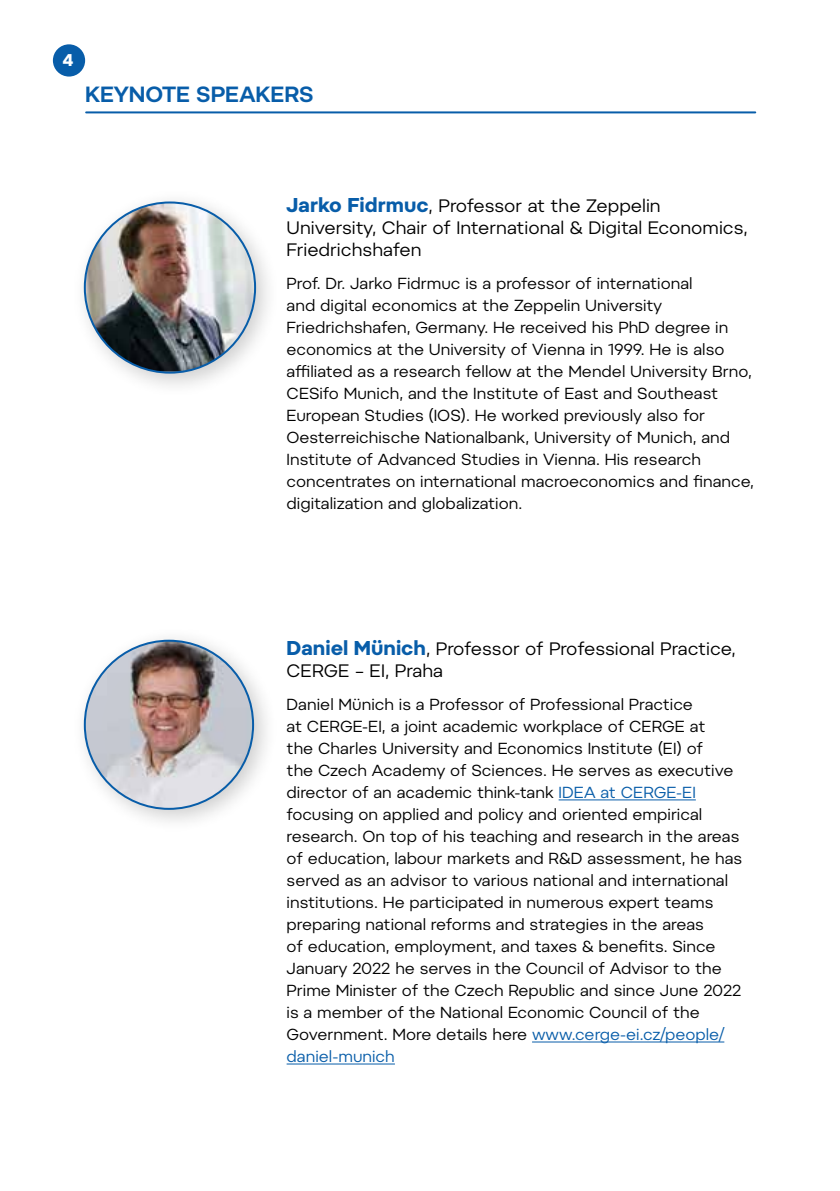
<style>
.page{position:relative;width:840px;height:1191px;background:#fff}
.page>*{position:absolute;margin:0;border:0;box-sizing:border-box;transform-origin:0 0}
.t1{font:600 22px "Pepi";color:#085da9}
.t2{font:18px/22px "Pepi";color:#000}
.t3{font:700 17px "Pepi";color:#fff}
.t4{font:16px/22px "Pepi";color:#000}
.s1{font-weight:700;font-size:20px;color:#085da9}
.s2{color:#085da9}
</style>
<div class="page">
<hr style="left:558px;top:799px;width:137px;height:1px;background:#085da9">
<hr style="left:531px;top:1041px;width:193px;height:1px;background:#085da9">
<hr style="left:286px;top:1063px;width:109px;height:1px;background:#085da9">
<div style="left:71px;top:627px;width:207px;height:207px;background:#000;opacity:.2"></div>
<img style="left:85px;top:640px;width:168px;height:169px;border-radius:84px">
<div style="left:71px;top:189px;width:209px;height:209px;background:#000;opacity:.2"></div>
<img style="left:85px;top:202px;width:170px;height:169px">
<div style="left:53px;top:44px;width:32px;height:33px;background:#085da9;border-radius:50%"></div>
<hr style="left:86px;top:111px;width:668px;height:2px;background:#085da9">
<p class="t3" style="left:62px;top:50px;width:13px">4</p>
<h1 class="t1" style="left:85px;top:81px;width:230px">KEYNOTE SPEAKERS</h1>
<p class="t2" style="left:286px;top:194px;width:462px"><span class="s1">Jarko Fidrmuc</span>, Professor at the Zeppelin<br>University, Chair of International &amp; Digital Economics,<br>Friedrichshafen</p>
<p class="t4" style="left:286px;top:272px;width:469px">Prof. Dr. Jarko Fidrmuc is a professor of international<br>and digital economics at the Zeppelin University Friedrichshafen, Germany. He received his PhD degree in economics at the University of Vienna in 1999. He is also affiliated as a research fellow at the Mendel University Brno, CESifo Munich, and the Institute of East and Southeast European Studies (IOS). He worked previously also for Oesterreichische Nationalbank, University of Munich, and Institute of Advanced Studies in Vienna. His research concentrates on international macroeconomics and finance, digitalization and globalization.</p>
<p class="t2" style="left:286px;top:637px;width:450px"><span class="s1">Daniel Münich</span>, Professor of Professional Practice,<br>CERGE – EI, Praha</p>
<p class="t4" style="left:286px;top:693px;width:457px">Daniel Münich is a Professor of Professional Practice<br>at CERGE‑EI, a joint academic workplace of CERGE at<br>the Charles University and Economics Institute (EI) of<br>the Czech Academy of Sciences. He serves as executive director of an academic think‑tank <span class="s2">IDEA at CERGE‑EI </span>focusing on applied and policy and oriented empirical research. On top of his teaching and research in the areas of education, labour markets and R&amp;D assessment, he has served as an advisor to various national and international institutions. He participated in numerous expert teams preparing national reforms and strategies in the areas<br>of education, employment, and taxes &amp; benefits. Since January 2022 he serves in the Council of Advisor to the Prime Minister of the Czech Republic and since June 2022 is a member of the National Economic Council of the Government. More details here <span class="s2">www.cerge‑ei.cz/people/ daniel‑munich</span></p>
</div>
